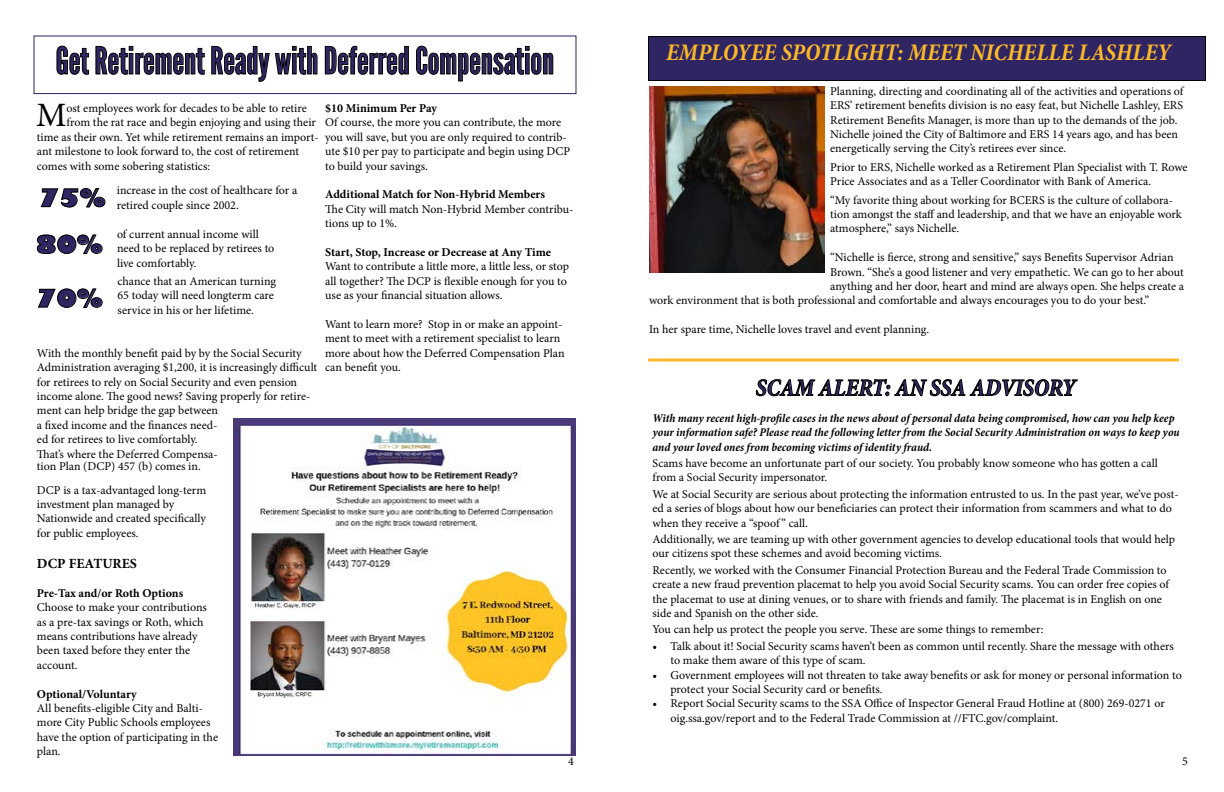
<style>
.page{position:relative;width:1224px;height:792px;background:#fff}
.page>*{position:absolute;margin:0;border:0;box-sizing:border-box;transform-origin:0 0}
.t1{font:37.4px "League Gothic";color:#2e2562;scale:.96 1}
.t2{font:34.2px "Minion Pro";color:#000}
.t3{font:italic 700 condensed 24px "Minion Pro";color:#fdb927}
.t4{font:italic 700 condensed 24px "Minion Pro";color:#2e2562}
.t5{font:800 24px/46.6px "Gill Sans";color:#2e2562}
.t6{font:700 14px "Minion Pro";color:#000}
.t7{font:12px/14.4px "Minion Pro";color:#000}
.t8{font:italic 700 condensed 12px/14.4px "Minion Pro";letter-spacing:-.005em;color:#000}
.t9{font:700 12px "Minion Pro";letter-spacing:-.005em;color:#000}
</style>
<div class="page">
<svg style="left:56px;top:45px;width:149px;height:30px"></svg>
<svg style="left:211px;top:45px;width:107px;height:37px"></svg>
<svg style="left:324px;top:45px;width:85px;height:30px"></svg>
<svg style="left:416px;top:45px;width:138px;height:37px"></svg>
<div style="left:34px;top:36px;width:542px;height:58px;border:1px solid #2e2562"></div>
<svg style="left:755px;top:378px;width:323px;height:19px"></svg>
<div style="left:648px;top:36px;width:558px;height:44px;background:#2e2562"></div>
<div style="left:648px;top:36px;width:558px;height:45px;border:1px solid #000"></div>
<svg style="left:648px;top:358px;width:531px;height:4px;background:#fdca5c"></svg>
<img style="left:233px;top:418px;width:342px;height:338px">
<svg style="left:40px;top:188px;width:66px;height:20px"></svg>
<svg style="left:36px;top:234px;width:67px;height:21px"></svg>
<svg style="left:38px;top:288px;width:65px;height:20px"></svg>
<img style="left:649px;top:87px;width:175px;height:185px">
<h3 class="t3" style="left:666px;top:36px;width:506px">EMPLOYEE SPOTLIGHT: MEET NICHELLE LASHLEY</h3>
<p class="t7" style="left:830px;top:84px;width:355px">Planning, directing and coordinating all of the activities and operations of ERS’ retirement benefits division is no easy feat, but Nichelle Lashley, ERS Retirement Benefits Manager, is more than up to the demands of the job.<br>Nichelle joined the City of Baltimore and ERS 14 years ago, and has been energetically serving the City’s retirees ever since.</p>
<p class="t7" style="left:830px;top:160px;width:359px">Prior to ERS, Nichelle worked as a Retirement Plan Specialist with T. Rowe<br>Price Associates and as a Teller Coordinator with Bank of America.</p>
<p class="t7" style="left:830px;top:193px;width:353px">“My favorite thing about working for BCERS is the culture of collabora&shy;tion amongst the staff and leadership, and that we have an enjoyable work atmosphere,” says Nichelle.</p>
<p class="t7" style="left:830px;top:250px;width:345px">“Nichelle is fierce, strong and sensitive,” says Benefits Supervisor Adrian</p>
<p class="t7" style="left:830px;top:265px;width:355px">Brown. “She’s a good listener and very empathetic. We can go to her about</p>
<p class="t7" style="left:830px;top:279px;width:355px">anything and her door, heart and mind are always open. She helps create a</p>
<p class="t7" style="left:649px;top:293px;width:502px">work environment that is both professional and comfortable and always encourages you to do your best.”</p>
<p class="t7" style="left:649px;top:322px;width:282px">In her spare time, Nichelle loves travel and event planning.</p>
<h1 class="t1" style="left:56px;top:38px;width:521px">Get Retirement Ready with Deferred Compensation</h1>
<h2 class="t2" style="left:36px;top:93px;width:32px">M</h2>
<p class="t7" style="left:66px;top:101px;width:242px">ost employees work for decades to be able to retire</p>
<p class="t9" style="left:325px;top:100px;width:113px">$10 Minimum Per Pay</p>
<p class="t7" style="left:325px;top:115px;width:247px">Of course, the more you can contribute, the more you will save, but you are only required to contrib&shy;ute $10 per pay to participate and begin using DCP to build your savings.</p>
<p class="t9" style="left:325px;top:186px;width:221px">Additional Match for Non-Hybrid Members</p>
<p class="t7" style="left:325px;top:202px;width:250px">The City will match Non-Hybrid Member contribu&shy;tions up to 1%.</p>
<p class="t9" style="left:325px;top:244px;width:227px">Start, Stop, Increase or Decrease at Any Time</p>
<p class="t7" style="left:325px;top:259px;width:245px">Want to contribute a little more, a little less, or stop all together? The DCP is flexible enough for you to use as your financial situation allows.</p>
<p class="t7" style="left:325px;top:317px;width:241px">Want to learn more? Stop in or make an appoint&shy;ment to meet with a retirement specialist to learn more about how the Deferred Compensation Plan can benefit you.</p>
<p class="t7" style="left:66px;top:115px;width:251px">from the rat race and begin enjoying and using their</p>
<p class="t7" style="left:37px;top:130px;width:283px">time as their own. Yet while retirement remains an import-</p>
<p class="t7" style="left:37px;top:144px;width:264px">ant milestone to look forward to, the cost of retirement</p>
<p class="t7" style="left:37px;top:159px;width:175px">comes with some sobering statistics:</p>
<p class="t7" style="left:117px;top:183px;width:182px">increase in the cost of healthcare for a retired couple since 2002.</p>
<p class="t7" style="left:117px;top:227px;width:159px">of current annual income will need to be replaced by retirees to live comfortably.</p>
<p class="t7" style="left:118px;top:274px;width:160px">chance that an American turning<br>65 today will need longterm care service in his or her lifetime.</p>
<h3 class="t5" style="left:36px;top:176px;width:71px">75%<br>80%</h3>
<h3 class="t5" style="left:36px;top:277px;width:68px">70%</h3>
<p class="t7" style="left:37px;top:346px;width:282px">With the monthly benefit paid by by the Social Security Administration averaging $1,200, it is increasingly difficult for retirees to rely on Social Security and even pension income alone. The good news? Saving properly for retire&shy;ment can help bridge the gap between<br>a fixed income and the finances need-<br>ed for retirees to live comfortably.<br>That’s where the Deferred Compensa-</p>
<p class="t7" style="left:37px;top:454px;width:171px;line-height:24px">tion Plan (DCP) 457 (b) comes in.<br>DCP is a tax-advantaged long-term</p>
<p class="t7" style="left:37px;top:497px;width:171px">investment plan managed by<br>Nationwide and created specifically for public employees.</p>
<p class="t6" style="left:37px;top:554px;width:102px">DCP FEATURES</p>
<p class="t9" style="left:37px;top:584px;width:148px">Pre-Tax and/or Roth Options</p>
<p class="t7" style="left:37px;top:600px;width:172px">Choose to make your contributions as a pre-tax savings or Roth, which means contributions have already been taxed before they enter the account.</p>
<p class="t9" style="left:37px;top:685px;width:101px">Optional/Voluntary</p>
<p class="t7" style="left:37px;top:701px;width:183px">All benefits-eligible City and Balti&shy;more City Public Schools employees have the option of participating in the plan.</p>
<h3 class="t4" style="left:756px;top:371px;width:321px">SCAM ALERT: AN SSA ADVISORY</h3>
<p class="t8" style="left:652px;top:411px;width:529px">With many recent high-profile cases in the news about of personal data being compromised, how can you help keep your information safe? Please read the following letter from the Social Security Administration on ways to keep you and your loved ones from becoming victims of identity fraud.</p>
<p class="t7" style="left:652px;top:456px;width:507px">Scams have become an unfortunate part of our society. You probably know someone who has gotten a call from a Social Security impersonator.</p>
<p class="t7" style="left:652px;top:487px;width:528px">We at Social Security are serious about protecting the information entrusted to us. In the past year, we’ve post&shy;ed a series of blogs about how our beneficiaries can protect their information from scammers and what to do when they receive a “spoof ” call.</p>
<p class="t7" style="left:652px;top:532px;width:524px">Additionally, we are teaming up with other government agencies to develop educational tools that would help our citizens spot these schemes and avoid becoming victims.</p>
<p class="t7" style="left:652px;top:563px;width:518px">Recently, we worked with the Consumer Financial Protection Bureau and the Federal Trade Commission to create a new fraud prevention placemat to help you avoid Social Security scams. You can order free copies of the placemat to use at dining venues, or to share with friends and family. The placemat is in English on one side and Spanish on the other side.</p>
<p class="t7" style="left:652px;top:622px;width:393px">You can help us protect the people you serve. These are some things to remember:</p>
<p class="t7" style="left:670px;top:639px;width:505px;text-indent:-18px">• Talk about it! Social Security scams haven’t been as common until recently. Share the message with others to make them aware of this type of scam.</p>
<p class="t7" style="left:670px;top:668px;width:513px;text-indent:-18px">• Government employees will not threaten to take away benefits or ask for money or personal information to protect your Social Security card or benefits.</p>
<p class="t7" style="left:670px;top:696px;width:496px;text-indent:-18px">• Report Social Security scams to the SSA Office of Inspector General Fraud Hotline at (800) 269-0271 or oig.ssa.gov/report and to the Federal Trade Commission at //FTC.gov/complaint.</p>
<p class="t7" style="left:568px;top:754px;width:7px">4</p>
<p class="t7" style="left:1182px;top:754px;width:7px">5</p>
</div>
